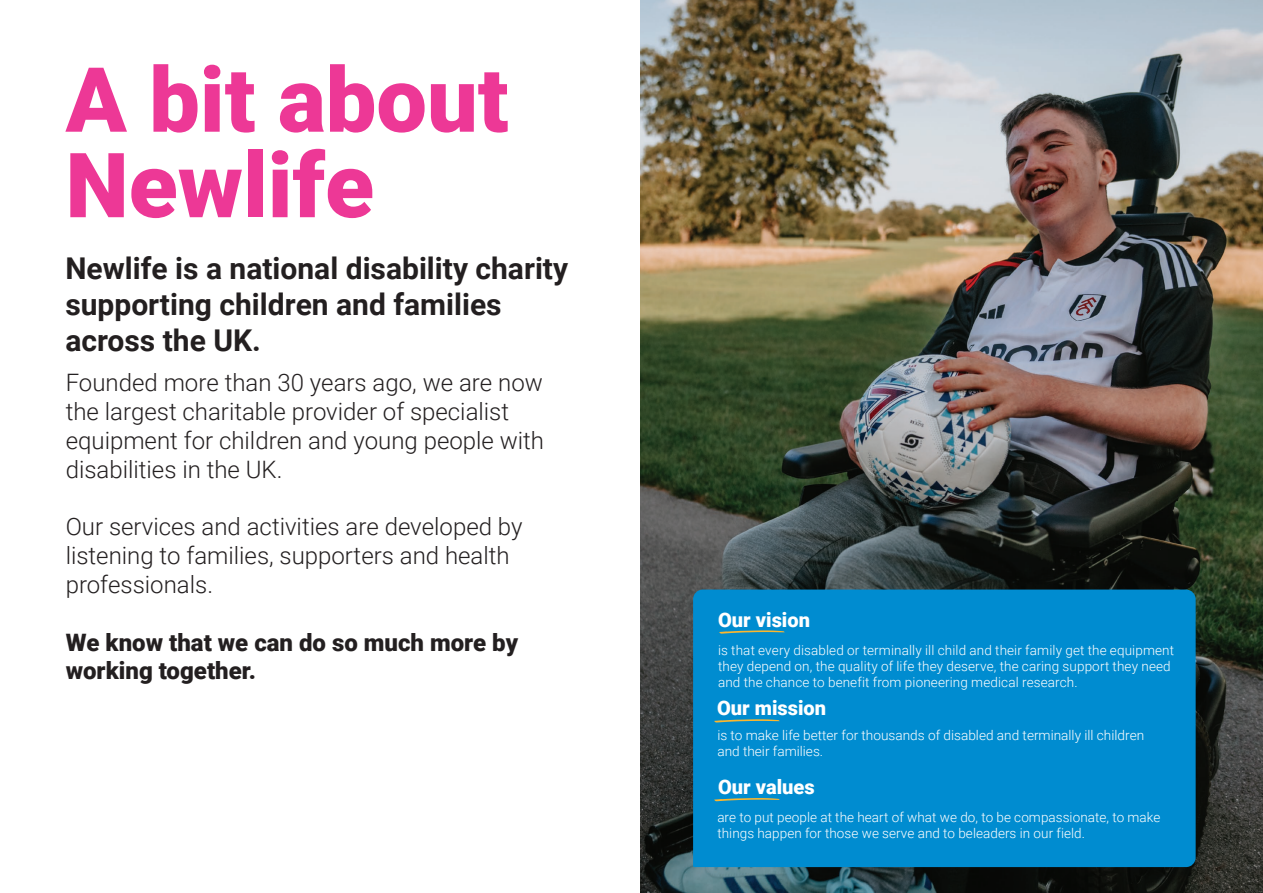
<style>
.page{position:relative;width:1263px;height:893px;background:#fff}
.page>*{position:absolute;margin:0;border:0;box-sizing:border-box;transform-origin:0 0}
.t1{font:900 90px/85.5px "Roboto";color:#ed3896}
.t2{font:700 30px/36px "Roboto";color:#231f20}
.t3{font:300 24px/28.8px "Roboto";color:#231f20}
.t4{font:900 24px/28.8px "Roboto";color:#231f20}
.t5{font:900 20.1px "Roboto";color:#fff}
.t6{font:300 13.5px/16.2px "Roboto";letter-spacing:.005em;color:#fff}
</style>
<div class="page">
<img style="left:640px;top:0;width:623px;height:893px">
<div style="left:693px;top:590px;width:503px;height:277px;background:#008cd0"></div>
<svg style="left:719px;top:630px;width:66px;height:4px"></svg>
<svg style="left:714px;top:719px;width:66px;height:3px"></svg>
<svg style="left:714px;top:798px;width:66px;height:3px"></svg>
<h1 class="t1" style="left:66px;top:54px;width:445px">A bit about<br>Newlife</h1>
<h2 class="t2" style="left:65px;top:249px;width:504px">Newlife is a national disability charity supporting children and families across the UK.</h2>
<h3 class="t3" style="left:66px;top:368px;width:480px">Founded more than 30 years ago, we are now the largest charitable provider of specialist equipment for children and young people with disabilities in the UK.</h3>
<h3 class="t3" style="left:66px;top:512px;width:458px">Our services and activities are developed by listening to families, supporters and health professionals.</h3>
<h3 class="t4" style="left:66px;top:627px;width:454px">We know that we can do so much more by working together.</h3>
<h3 class="t5" style="left:718px;top:606px;width:93px">Our vision</h3>
<p class="t6" style="left:718px;top:641px;width:458px">is that every disabled or terminally ill child and their family get the equipment they depend on, the quality of life they deserve, the caring support they need and the chance to benefit from pioneering medical research.</p>
<h3 class="t5" style="left:717px;top:694px;width:111px">Our mission</h3>
<p class="t6" style="left:717px;top:727px;width:428px">is to make life better for thousands of disabled and terminally ill children and their families.</p>
<h3 class="t5" style="left:718px;top:772px;width:98px">Our values</h3>
<p class="t6" style="left:717px;top:808px;width:445px">are to put people at the heart of what we do, to be compassionate, to make things happen for those we serve and to beleaders in our field.</p>
</div>
